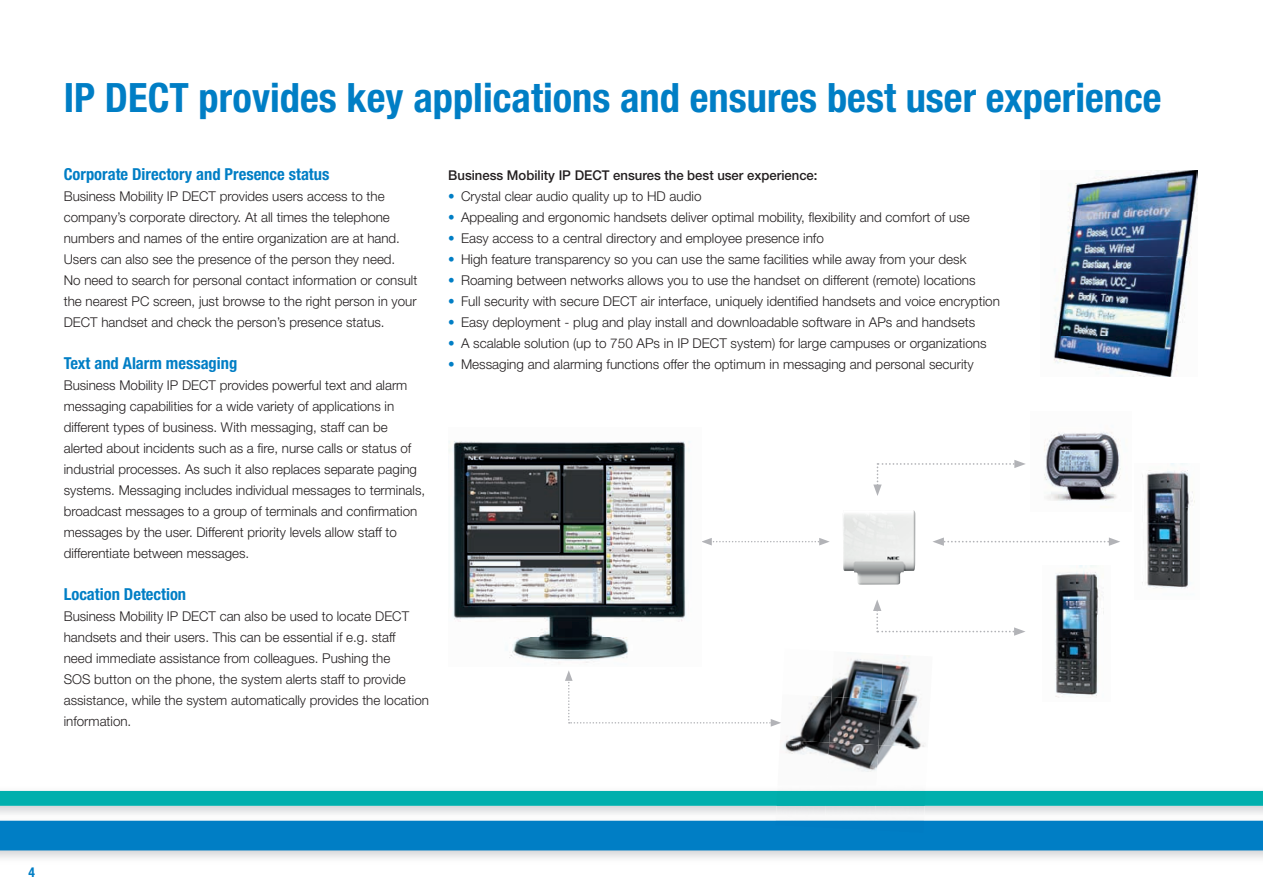
<style>
.page{position:relative;width:1263px;height:893px;background:#fff}
.page>*{position:absolute;margin:0;border:0;box-sizing:border-box;transform-origin:0 0}
.t1{font:700 condensed 40.5px "Helvetica Neue LT Pro";color:#007ec5}
.t2{font:700 condensed 16.5px "Helvetica Neue LT Pro";color:#007ec5}
.t3{font:300 13.5px/21px "Helvetica Neue LT Pro";color:#231f20}
.t4{font:500 13.5px "Helvetica Neue LT Pro";color:#231f20}
.t5{font:700 condensed 13.5px "Helvetica Neue LT Pro";color:#007ec5}
.s1{color:#007ec5}
</style>
<div class="page">
<div style="left:0;top:821px;width:1263px;height:29px;background:#007ec5"></div>
<div style="left:0;top:791px;width:1263px;height:15px;background:#00afad"></div>
<svg style="left:702px;top:538px;width:128px;height:7px"></svg>
<img style="left:449px;top:441px;width:241px;height:222px">
<img style="left:825px;top:687px;width:6px;height:7px">
<img style="left:831px;top:652px;width:50px;height:45px">
<img style="left:881px;top:655px;width:38px;height:44px">
<img style="left:786px;top:694px;width:46px;height:46px">
<img style="left:829px;top:697px;width:52px;height:45px">
<img style="left:878px;top:699px;width:47px;height:46px">
<img style="left:780px;top:740px;width:49px;height:16px">
<img style="left:827px;top:742px;width:51px;height:30px">
<img style="left:876px;top:745px;width:49px;height:27px">
<img style="left:775px;top:821px;width:50px;height:7px">
<img style="left:825px;top:821px;width:49px;height:9px">
<img style="left:874px;top:821px;width:50px;height:12px">
<div style="left:776px;top:791px;width:149px;height:15px;background:#00adab"></div>
<svg style="left:565px;top:670px;width:216px;height:57px"></svg>
<img style="left:843px;top:510px;width:72px;height:75px">
<img style="left:1142px;top:464px;width:53px;height:125px">
<img style="left:1053px;top:170px;width:145px;height:207px">
<svg style="left:933px;top:537px;width:187px;height:9px"></svg>
<img style="left:1044px;top:432px;width:77px;height:75px">
<img style="left:1055px;top:565px;width:49px;height:133px">
<svg style="left:873px;top:460px;width:153px;height:36px"></svg>
<svg style="left:873px;top:600px;width:152px;height:36px"></svg>
<h1 class="t1" style="left:64px;top:73px;width:1099px">IP DECT provides key applications and ensures best user experience</h1>
<p class="t2" style="left:64px;top:164px;width:267px">Corporate Directory and Presence status</p>
<p class="t3" style="left:64px;top:185px;width:355px">Business Mobility IP DECT provides users access to the company’s corporate directory. At all times the telephone numbers and names of the entire organization are at hand.<br>Users can also see the presence of the person they need.<br>No need to search for personal contact information or consult the nearest PC screen, just browse to the right person in your DECT handset and check the person’s presence status.</p>
<p class="t2" style="left:64px;top:353px;width:175px">Text and Alarm messaging</p>
<p class="t3" style="left:64px;top:374px;width:363px">Business Mobility IP DECT provides powerful text and alarm messaging capabilities for a wide variety of applications in different types of business. With messaging, staff can be alerted about incidents such as a fire, nurse calls or status of industrial processes. As such it also replaces separate paging systems. Messaging includes individual messages to terminals, broadcast messages to a group of terminals and confirmation messages by the user. Different priority levels allow staff to differentiate between messages.</p>
<p class="t2" style="left:64px;top:584px;width:124px">Location Detection</p>
<p class="t3" style="left:64px;top:605px;width:367px">Business Mobility IP DECT can also be used to locate DECT handsets and their users. This can be essential if e.g. staff<br>need immediate assistance from colleagues. Pushing the<br>SOS button on the phone, the system alerts staff to provide assistance, while the system automatically provides the location information.</p>
<p class="t4" style="left:448px;top:167px;width:371px">Business Mobility IP DECT ensures the best user experience:</p>
<p class="t3" style="left:448px;top:185px;width:255px"><span class="s1">•</span> Crystal clear audio quality up to HD audio</p>
<p class="t3" style="left:448px;top:206px;width:523px"><span class="s1">•</span> Appealing and ergonomic handsets deliver optimal mobility, flexibility and comfort of use</p>
<p class="t3" style="left:448px;top:227px;width:377px"><span class="s1">•</span> Easy access to a central directory and employee presence info</p>
<p class="t3" style="left:448px;top:248px;width:520px"><span class="s1">•</span> High feature transparency so you can use the same facilities while away from your desk</p>
<p class="t3" style="left:448px;top:269px;width:529px"><span class="s1">•</span> Roaming between networks allows you to use the handset on different (remote) locations</p>
<p class="t3" style="left:448px;top:290px;width:553px"><span class="s1">•</span> Full security with secure DECT air interface, uniquely identified handsets and voice encryption</p>
<p class="t3" style="left:448px;top:311px;width:528px"><span class="s1">•</span> Easy deployment - plug and play install and downloadable software in APs and handsets</p>
<p class="t3" style="left:448px;top:332px;width:540px"><span class="s1">•</span> A scalable solution (up to 750 APs in IP DECT system) for large campuses or organizations</p>
<p class="t3" style="left:448px;top:353px;width:527px"><span class="s1">•</span> Messaging and alarming functions offer the optimum in messaging and personal security</p>
<p class="t5" style="left:29px;top:864px;width:8px">4</p>
</div>
